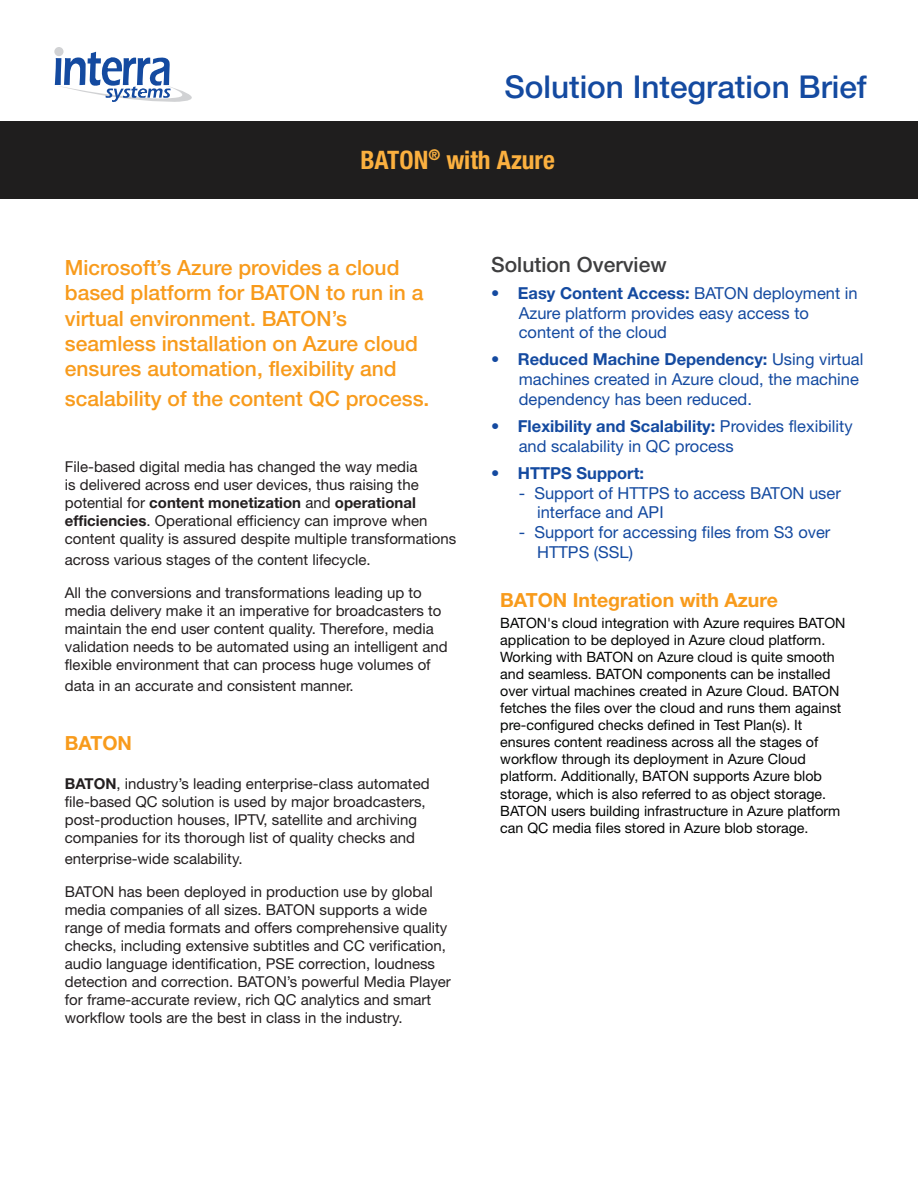
<style>
.page{position:relative;width:918px;height:1188px;background:#fff}
.page>*{position:absolute;margin:0;border:0;box-sizing:border-box;transform-origin:0 0}
.t1{font:500 31.5px "Helvetica Neue";color:#144aa0}
.t2{font:700 condensed 25.5px "Helvetica Neue";color:#fbb03f}
.t3{font:500 21px/25.2px "Helvetica Neue";color:#f89b1c}
.t4{font:500 21px "Helvetica Neue";color:#3e3e3f}
.t5{font:700 19.5px "Helvetica Neue";color:#f89b1c}
.t6{font:16.5px/19.8px "Helvetica Neue";color:#144aa0}
.t7{font:700 16.5px "Helvetica Neue";color:#144aa0}
.t8{font:15px/18px "Helvetica Neue";color:#231f20}
.t9{font:14.25px/17.1px "Helvetica Neue";color:#040504}
.s1{font-weight:700}
.s2{font-weight:400}
</style>
<div class="page">
<div style="left:0;top:122px;width:918px;height:78px;background:#1f1e1e"></div>
<div style="left:54px;top:47px;width:10px;height:9px;background:#d1d2d4;border-radius:50%"></div>
<svg style="left:55px;top:51px;width:137px;height:51px"></svg>
<h1 class="t1" style="left:504px;top:68px;width:364px">Solution Integration Brief</h1>
<h2 class="t2" style="left:360px;top:144px;width:196px">BATON<sup>®</sup> with Azure</h2>
<h3 class="t3" style="left:65px;top:255px;width:360px">Microsoft’s Azure provides a cloud based platform for BATON to run in a virtual environment. BATON’s seamless installation on Azure cloud ensures automation, flexibility and</h3>
<h3 class="t3" style="left:65px;top:386px;width:366px">scalability of the content QC process.</h3>
<p class="t8" style="left:65px;top:458px;width:393px">File-based digital media has changed the way media<br>is delivered across end user devices, thus raising the potential for <span class="s1">content monetization</span> and <span class="s1">operational efficiencies</span>. Operational efficiency can improve when content quality is assured despite multiple transformations</p>
<p class="t8" style="left:65px;top:543px;width:359px;line-height:32.8px">across various stages of the content lifecycle.<br>All the conversions and transformations leading up to</p>
<p class="t8" style="left:65px;top:602px;width:384px">media delivery make it an imperative for broadcasters to maintain the end user content quality. Therefore, media validation needs to be automated using an intelligent and flexible environment that can process huge volumes of</p>
<p class="t8" style="left:65px;top:677px;width:290px">data in an accurate and consistent manner.</p>
<h3 class="t5" style="left:65px;top:731px;width:69px">BATON</h3>
<p class="t8" style="left:65px;top:775px;width:366px"><span class="s1">BATON</span>, industry’s leading enterprise-class automated file-based QC solution is used by major broadcasters, post-production houses, IPTV, satellite and archiving companies for its thorough list of quality checks and</p>
<p class="t8" style="left:65px;top:842px;width:369px;line-height:32.8px">enterprise-wide scalability.<br>BATON has been deployed in production use by global</p>
<p class="t8" style="left:65px;top:901px;width:388px">media companies of all sizes. BATON supports a wide range of media formats and offers comprehensive quality checks, including extensive subtitles and CC verification, audio language identification, PSE correction, loudness detection and correction. BATON’s powerful Media Player for frame-accurate review, rich QC analytics and smart workflow tools are the best in class in the industry.</p>
<h3 class="t4" style="left:491px;top:252px;width:177px">Solution Overview</h3>
<p class="t6" style="left:519px;top:283px;width:340px;text-indent:-28px">• <span class="s1">Easy Content Access:</span> BATON deployment in<br>Azure platform provides easy access to content of the cloud</p>
<p class="t6" style="left:519px;top:349px;width:346px;text-indent:-28px">• <span class="s1">Reduced Machine Dependency:</span> Using virtual machines created in Azure cloud, the machine dependency has been reduced.</p>
<p class="t6" style="left:519px;top:416px;width:335px;text-indent:-28px">• <span class="s1">Flexibility and Scalability:</span> Provides flexibility and scalability in QC process</p>
<p class="t7" style="left:491px;top:463px;width:154px"><span class="s2">•</span> HTTPS Support:</p>
<p class="t6" style="left:537px;top:483px;width:305px;text-indent:-18px">- Support of HTTPS to access BATON user interface and API</p>
<p class="t6" style="left:537px;top:522px;width:295px;text-indent:-18px">- Support for accessing files from S3 over<br>HTTPS (SSL)</p>
<h3 class="t5" style="left:500px;top:587px;width:279px">BATON Integration with Azure</h3>
<p class="t9" style="left:500px;top:614px;width:347px">BATON's cloud integration with Azure requires BATON application to be deployed in Azure cloud platform.<br>Working with BATON on Azure cloud is quite smooth and seamless. BATON components can be installed over virtual machines created in Azure Cloud. BATON fetches the files over the cloud and runs them against pre-configured checks defined in Test Plan(s). It ensures content readiness across all the stages of workflow through its deployment in Azure Cloud platform. Additionally, BATON supports Azure blob storage, which is also referred to as object storage.<br>BATON users building infrastructure in Azure platform can QC media files stored in Azure blob storage.</p>
</div>
